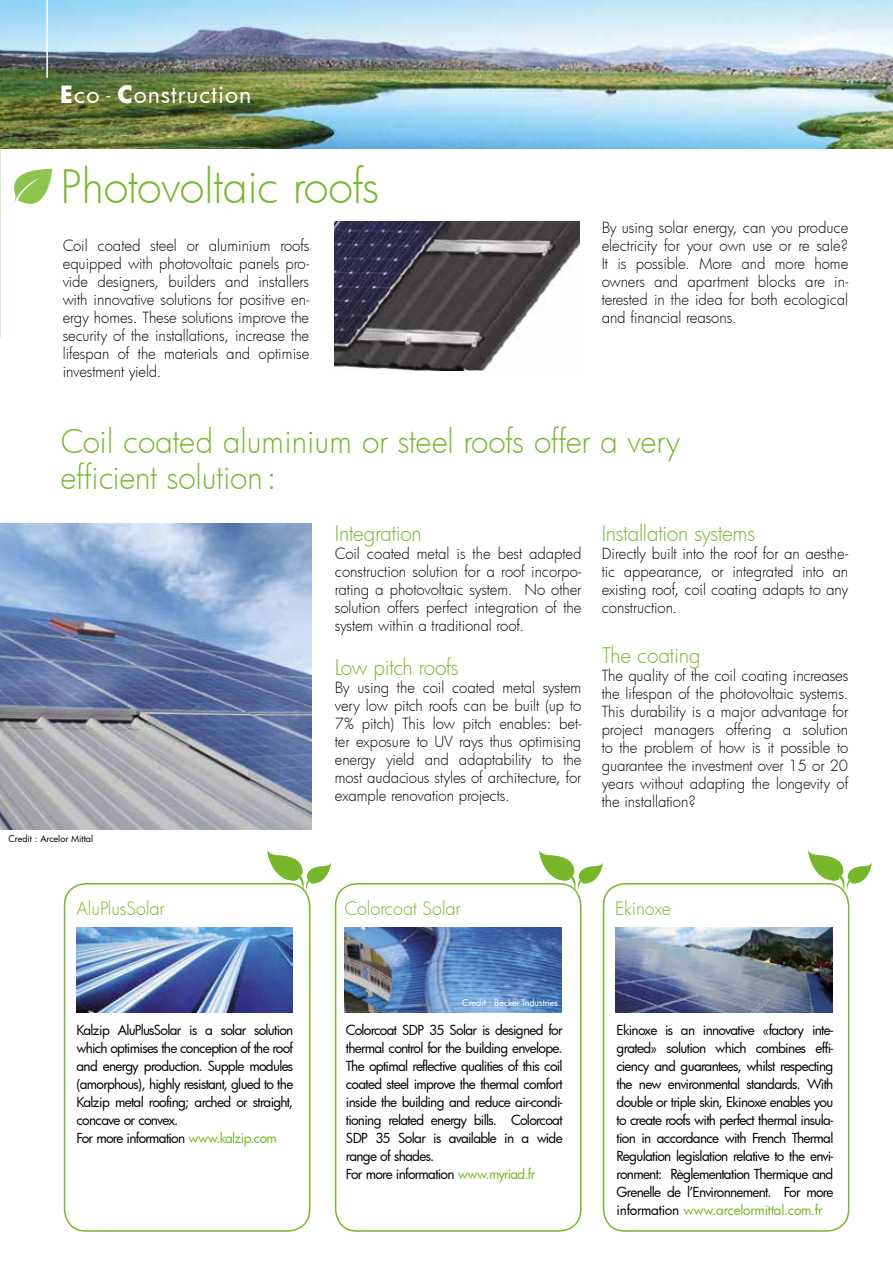
<style>
.page{position:relative;width:893px;height:1263px;background:#fff}
.page>*{position:absolute;margin:0;border:0;box-sizing:border-box;transform-origin:0 0}
.t1{font:300 45px "Futura";letter-spacing:-.005em;color:#76b82a}
.t2{font:300 31.5px/36px "Futura";letter-spacing:-.005em;color:#76b82a}
.t3{font:23.1px "Futura";letter-spacing:.045em;color:#fff}
.t4{font:300 21px "Futura";letter-spacing:-.015em;color:#76b82a}
.t5{font:300 18px "Futura";color:#76b82a}
.t6{font:300 15px/18px "Futura";letter-spacing:-.005em;color:#000;text-align:justify}
.t7{font:13.5px/18px "Futura";letter-spacing:-.05em;color:#000}
.t8{font:9px "Futura";color:#fff}
.t9{font:9px "Futura";color:#000}
.s1{font-weight:700}
.s2{font-weight:300}
.s3{color:#76b82a}
</style>
<div class="page">
<div style="left:603px;top:883px;width:246px;height:349px;border:2px solid #76b82a;border-radius:22px"></div>
<div style="left:64px;top:883px;width:246px;height:349px;border:2px solid #76b82a;border-radius:22px"></div>
<img style="left:0;top:0;width:893px;height:148px">
<hr style="left:46px;top:0;width:2px;height:78px;background:#fff">
<div style="left:335px;top:883px;width:246px;height:349px;border:2px solid #76b82a;border-radius:22px"></div>
<img style="left:335px;top:222px;width:245px;height:149px">
<img style="left:0;top:524px;width:311px;height:306px">
<svg style="left:0;top:249px;width:1px;height:89px"></svg>
<svg style="left:14px;top:169px;width:38px;height:36px"></svg>
<svg style="left:267px;top:850px;width:64px;height:41px"></svg>
<svg style="left:539px;top:850px;width:64px;height:41px"></svg>
<svg style="left:808px;top:850px;width:64px;height:41px"></svg>
<img style="left:77px;top:927px;width:216px;height:85px">
<img style="left:344px;top:927px;width:217px;height:85px">
<img style="left:615px;top:927px;width:217px;height:85px">
<h3 class="t3" style="left:60px;top:79px;width:193px"><span class="s1">E</span>co <span class="s2">-</span> <span class="s1">C</span>onstruction</h3>
<h1 class="t1" style="left:61px;top:156px;width:320px">Photovoltaic roofs</h1>
<p class="t6" style="left:63px;top:236px;width:248px">Coil coated steel or aluminium roofs equipped with photovoltaic panels pro&shy;vide designers, builders and installers with innovative solutions for positive en&shy;ergy homes. These solutions improve the security of the installations, increase the lifespan of the materials and optimise investment yield.</p>
<p class="t6" style="left:602px;top:218px;width:248px">By using solar energy, can you produce electricity for your own use or re sale?<br>It is possible. More and more home owners and apartment blocks are in&shy;terested in the idea for both ecological and financial reasons.</p>
<h2 class="t2" style="left:61px;top:423px;width:621px">Coil coated aluminium or steel roofs offer a very efficient solution :</h2>
<p class="t9" style="left:9px;top:832px;width:86px">Credit : Arcelor Mittal</p>
<h3 class="t4" style="left:335px;top:519px;width:89px">Integration</h3>
<p class="t6" style="left:335px;top:544px;width:248px">Coil coated metal is the best adapted construction solution for a roof incorpo&shy;rating a photovoltaic system. No other solution offers perfect integration of the system within a traditional roof.</p>
<h3 class="t4" style="left:335px;top:653px;width:125px">Low pitch roofs</h3>
<p class="t6" style="left:335px;top:678px;width:248px">By using the coil coated metal system very low pitch roofs can be built (up to 7% pitch) This low pitch enables: bet&shy;ter exposure to UV rays thus optimising energy yield and adaptability to the most audacious styles of architecture, for example renovation projects.</p>
<h3 class="t4" style="left:602px;top:519px;width:155px">Installation systems</h3>
<p class="t6" style="left:602px;top:544px;width:248px">Directly built into the roof for an aesthe&shy;tic appearance, or integrated into an existing roof, coil coating adapts to any construction.</p>
<h3 class="t4" style="left:602px;top:641px;width:100px">The coating</h3>
<p class="t6" style="left:602px;top:666px;width:248px">The quality of the coil coating increases the lifespan of the photovoltaic systems.<br>This durability is a major advantage for project managers offering a solution to the problem of how is it possible to guarantee the investment over 15 or 20 years without adapting the longevity of the installation?</p>
<p class="t5" style="left:77px;top:896px;width:90px">AluPlusSolar</p>
<p class="t5" style="left:344px;top:896px;width:118px">Colorcoat Solar</p>
<p class="t5" style="left:615px;top:896px;width:57px">Ekinoxe</p>
<p class="t8" style="left:462px;top:996px;width:97px">Credit : Becker Industries</p>
<p class="t7" style="left:77px;top:1021px;width:218px">Kalzip AluPlusSolar is a solar solution which optimises the conception of the roof and energy production. Supple modules (amorphous), highly resistant, glued to the Kalzip metal roofing; arched or straight, concave or convex.<br>For more information <span class="s3">www.kalzip.com</span></p>
<p class="t7" style="left:346px;top:1021px;width:218px">Colorcoat SDP 35 Solar is designed for thermal control for the building envelope.<br>The optimal reflective qualities of this coil coated steel improve the thermal comfort inside the building and reduce air-condi&shy;tioning related energy bills. Colorcoat SDP 35 Solar is available in a wide range of shades.<br>For more information <span class="s3">www.myriad.fr</span></p>
<p class="t7" style="left:617px;top:1021px;width:218px;text-align:justify">Ekinoxe is an innovative «factory inte&shy;grated» solution which combines effi&shy;ciency and guarantees, whilst respecting the new environmental standards. With double or triple skin, Ekinoxe enables you to create roofs with perfect thermal insula&shy;tion in accordance with French Thermal Regulation legislation relative to the envi&shy;ronment: Règlementation Thermique and Grenelle de l’Environnement. For more information <span class="s3">www.arcelormittal.com.fr</span></p>
</div>
